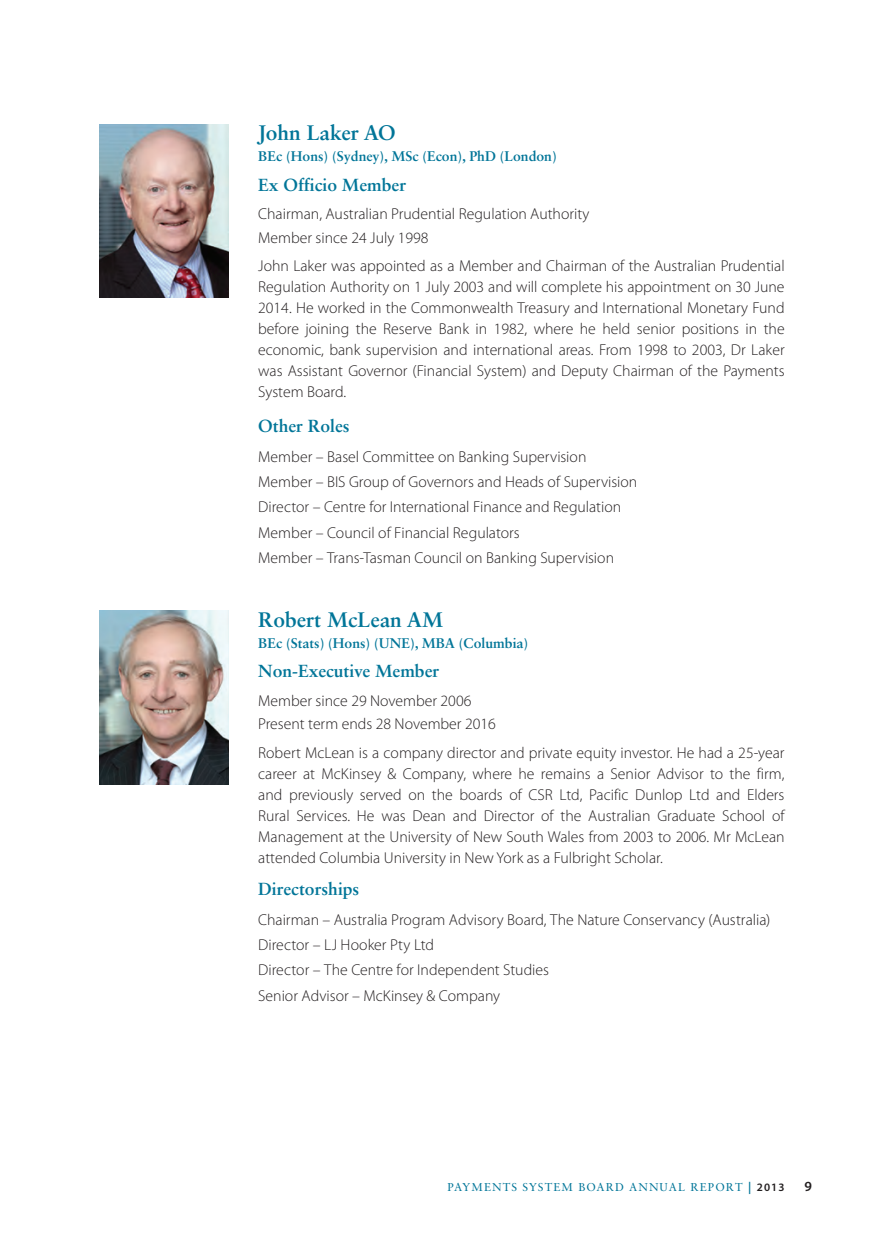
<style>
.page{position:relative;width:874px;height:1241px;background:#fff}
.page>*{position:absolute;margin:0;border:0;box-sizing:border-box;transform-origin:0 0}
.t1{font:700 21px "Sabon LT Std";color:#007598}
.t2{font:700 17.5px "Sabon LT Std";color:#007598}
.t3{font:300 15.75px/21px "Myriad Pro";color:#231f20}
.t4{font:700 14px "Sabon LT Std";color:#007598}
.t5{font:600 14px "Myriad Pro";color:#231f20}
.t6{font:11.38px "Sabon LT Std";letter-spacing:.1em;color:#007598}
.t7{font:600 11.38px "Myriad Pro";color:#231f20}
.s1{font-family:"Sabon LT Std";font-weight:400;color:#007598}
.s2{font-size:12.25px;color:#007598}
</style>
<div class="page">
<img style="left:99px;top:124px;width:129px;height:174px">
<img style="left:99px;top:610px;width:129px;height:174px">
<h1 class="t1" style="left:258px;top:120px;width:137px">John Laker AO</h1>
<p class="t4" style="left:258px;top:148px;width:300px">BEc (Hons) (Sydney), MSc (Econ), PhD (London)</p>
<p class="t2" style="left:258px;top:174px;width:149px">Ex Officio Member</p>
<p class="t3" style="left:258px;top:202px;width:332px;line-height:23.4px">Chairman, Australian Prudential Regulation Authority<br>Member since 24 July 1998</p>
<p class="t3" style="left:258px;top:255px;width:527px;text-align:justify">John Laker was appointed as a Member and Chairman of the Australian Prudential Regulation Authority on 1 July 2003 and will complete his appointment on 30 June 2014. He worked in the Commonwealth Treasury and International Monetary Fund before joining the Reserve Bank in 1982, where he held senior positions in the economic, bank supervision and international areas. From 1998 to 2003, Dr Laker was Assistant Governor (Financial System) and Deputy Chairman of the Payments System Board.</p>
<p class="t2" style="left:258px;top:414px;width:93px">Other Roles</p>
<p class="t3" style="left:258px;top:443px;width:380px;line-height:25.2px">Member – Basel Committee on Banking Supervision Member – BIS Group of Governors and Heads of Supervision Director – Centre for International Finance and Regulation Member – Council of Financial Regulators<br>Member – Trans-Tasman Council on Banking Supervision</p>
<h1 class="t1" style="left:258px;top:606px;width:186px">Robert McLean AM</h1>
<p class="t4" style="left:258px;top:634px;width:132px">BEc (Stats) (Hons) (UNE</p>
<p class="t4" style="left:410px;top:634px;width:120px">), MBA (Columbia)</p>
<p class="t2" style="left:258px;top:660px;width:182px">Non-Executive Member</p>
<p class="t3" style="left:258px;top:688px;width:239px;line-height:23.4px">Member since 29 November 2006<br>Present term ends 28 November 2016</p>
<p class="t3" style="left:258px;top:741px;width:527px;text-align:justify">Robert McLean is a company director and private equity investor. He had a 25-year career at McKinsey &amp; Company, where he remains a Senior Advisor to the firm, and previously served on the boards of CSR Ltd, Pacific Dunlop Ltd and Elders Rural Services. He was Dean and Director of the Australian Graduate School of Management at the University of New South Wales from 2003 to 2006. Mr McLean attended Columbia University in New York as a Fulbright Scholar.</p>
<p class="t2" style="left:258px;top:877px;width:103px">Directorships</p>
<p class="t3" style="left:258px;top:906px;width:513px;line-height:25.2px">Chairman – Australia Program Advisory Board, The Nature Conservancy (Australia)<br>Director – LJ Hooker Pty Ltd<br>Director – The Centre for Independent Studies<br>Senior Advisor – McKinsey &amp; Company</p>
<p class="t6" style="left:447px;top:1180px;width:252px">PAYMENTS SYSTEM BOARD ANNUAL REP</p>
<p class="t7" style="left:715px;top:1179px;width:71px"><span class="s1">ORT</span> <span class="s2">|</span> 2013</p>
<p class="t5" style="left:804px;top:1177px;width:9px">9</p>
</div>
